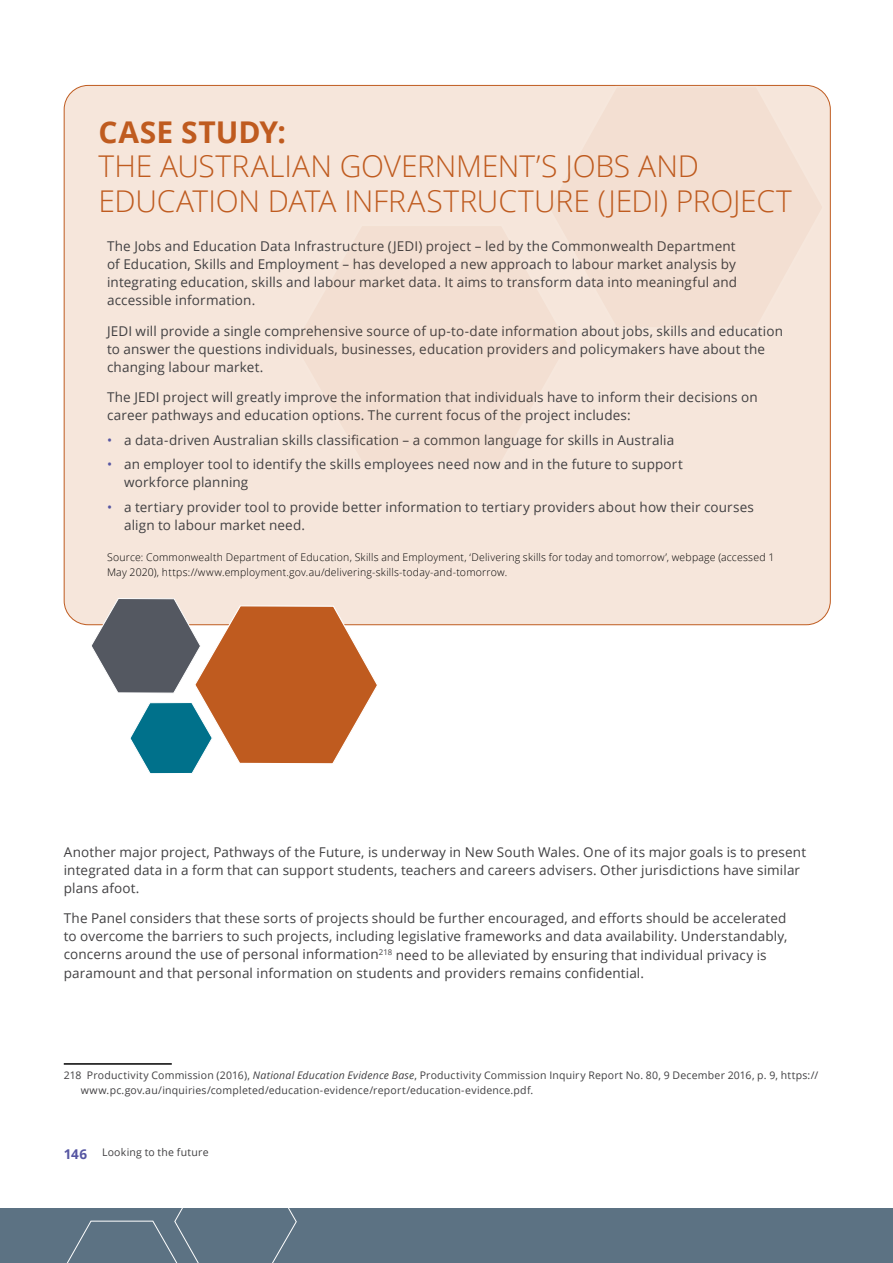
<style>
.page{position:relative;width:893px;height:1263px;background:#fff}
.page>*{position:absolute;margin:0;border:0;box-sizing:border-box;transform-origin:0 0}
.Case_Study_H1{font:300 30px/34.5px "Open Sans";letter-spacing:-.01em;color:#bf5b1f}
.Case_Study_text{font:13.5px/18px "Open Sans";letter-spacing:.01em;color:#414042}
.t1{font:10.5px/15px "Open Sans";letter-spacing:.02em;color:#414042}
.Case_Study_Source{font:300 10.5px/15px "Open Sans";letter-spacing:.02em;color:#000}
.s1{font-weight:700}
.s2{color:#5656a2}
.s3{font-style:italic}
.s4{font-weight:700;font-size:13.5px;color:#5656a2}
</style>
<div class="page">
<div style="left:0;top:1208px;width:893px;height:55px;background:#5c7283"></div>
<svg style="left:67px;top:1208px;width:230px;height:55px"></svg>
<div style="left:64px;top:85px;width:766px;height:540px;background:#f6e6db;border-radius:24px"></div>
<svg style="left:545px;top:84px;width:281px;height:13px"></svg>
<hr style="left:64px;top:1063px;width:108px;height:2px;background:#000">
<svg style="left:90px;top:598px;width:289px;height:176px"></svg>
<h1 class="Case_Study_H1" style="left:99px;top:114px;width:695px"><span class="s1">CASE STUDY:<br></span>THE AUSTRALIAN GOVERNMENT’S JOBS AND<br>EDUCATION DATA INFRASTRUCTURE (JEDI) PROJECT</h1>
<p class="Case_Study_text" style="left:107px;top:237px;width:632px;text-align:justify">The Jobs and Education Data Infrastructure (JEDI) project – led by the Commonwealth Department of Education, Skills and Employment – has developed a new approach to labour market analysis by integrating education, skills and labour market data. It aims to transform data into meaningful and accessible information.</p>
<p class="Case_Study_text" style="left:107px;top:321px;width:677px">JEDI will provide a single comprehensive source of up-to-date information about jobs, skills and education to answer the questions individuals, businesses, education providers and policymakers have about the changing labour market.</p>
<p class="Case_Study_text" style="left:107px;top:388px;width:652px">The JEDI project will greatly improve the information that individuals have to inform their decisions on career pathways and education options. The current focus of the project includes:</p>
<p class="Case_Study_text" style="left:107px;top:430px;width:569px"><span class="s2">•</span> a data-driven Australian skills classification – a common language for skills in Australia</p>
<p class="Case_Study_text" style="left:124px;top:455px;width:560px;text-indent:-17px"><span class="s2">•</span> an employer tool to identify the skills employees need now and in the future to support workforce planning</p>
<p class="Case_Study_text" style="left:124px;top:497px;width:631px;text-indent:-17px"><span class="s2">•</span> a tertiary provider tool to provide better information to tertiary providers about how their courses align to labour market need.</p>
<p class="Case_Study_Source" style="left:107px;top:549px;width:669px">Source: Commonwealth Department of Education, Skills and Employment, ‘Delivering skills for today and tomorrow’, webpage (accessed 1<br>May 2020), https://www.employment.gov.au/delivering-skills-today-and-tomorrow.</p>
<p class="Case_Study_text" style="left:64px;top:842px;width:744px">Another major project, Pathways of the Future, is underway in New South Wales. One of its major goals is to present integrated data in a form that can support students, teachers and careers advisers. Other jurisdictions have similar plans afoot.</p>
<p class="Case_Study_text" style="left:64px;top:909px;width:725px">The Panel considers that these sorts of projects should be further encouraged, and efforts should be accelerated to overcome the barriers to such projects, including legislative frameworks and data availability. Understandably, concerns around the use of personal information<sup>218</sup> need to be alleviated by ensuring that individual privacy is paramount and that personal information on students and providers remains confidential.</p>
<p class="t1" style="left:81px;top:1067px;width:739px;text-indent:-17px">218 Productivity Commission (2016), <span class="s3">National Education Evidence Base</span>, Productivity Commission Inquiry Report No. 80, 9 December 2016, p. 9, https:// www.pc.gov.au/inquiries/completed/education-evidence/report/education-evidence.pdf.</p>
<p class="t1" style="left:64px;top:1144px;width:146px"><span class="s4">146</span> Looking to the future</p>
</div>
